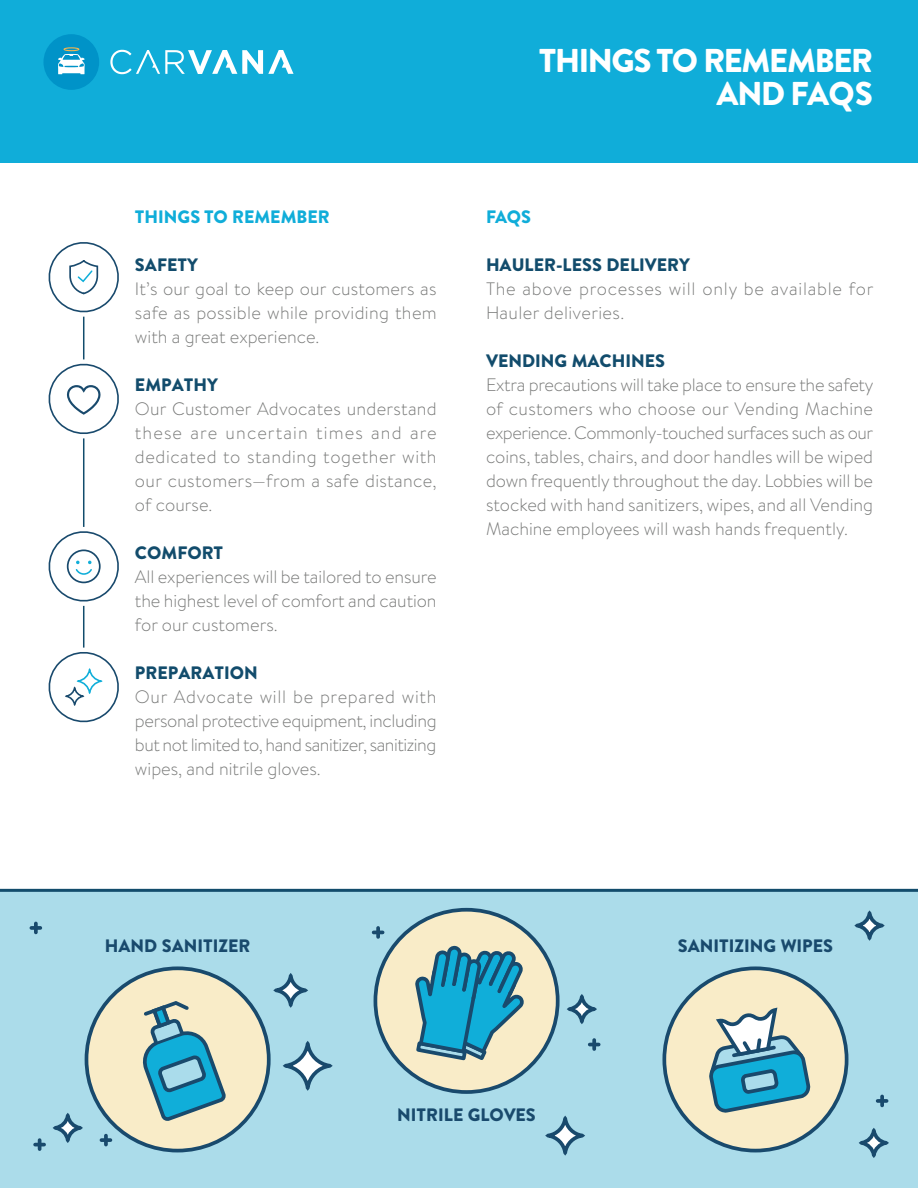
<style>
.page{position:relative;width:918px;height:1188px;background:#fff}
.page>*{position:absolute;margin:0;border:0;box-sizing:border-box;transform-origin:0 0}
.t1{font:900 33px/33px "Brandon Text";letter-spacing:-.04em;color:#fff;text-align:right}
.t2{font:300 18px/24px "Brandon Text";color:#777877;text-align:justify}
.t3{font:900 18px "Brandon Text";color:#124c6c}
.t4{font:300 18px/24px "Brandon Text";letter-spacing:.04em;color:#777877}
.t5{font:900 18px "Brandon Text";color:#194a6d}
.t6{font:900 18px "Brandon Text";color:#10add9}
</style>
<div class="page">
<div style="left:0;top:0;width:918px;height:162px;background:#10add9"></div>
<div style="left:0;top:889px;width:918px;height:299px;background:#abdcea"></div>
<div style="left:375px;top:910px;width:183px;height:182px;background:#f9ecc8;border-radius:50%"></div>
<div style="left:664px;top:968px;width:183px;height:183px;background:#f9ecc8;border-radius:50%"></div>
<div style="left:662px;top:966px;width:186px;height:186px;border:4px solid #194a6d;border-radius:50%"></div>
<div style="left:86px;top:968px;width:183px;height:183px;background:#f9ecc8;border-radius:50%"></div>
<div style="left:85px;top:966px;width:186px;height:186px;border:4px solid #194a6d;border-radius:50%"></div>
<svg style="left:709px;top:1007px;width:102px;height:106px"></svg>
<svg style="left:142px;top:1001px;width:84px;height:120px"></svg>
<svg style="left:415px;top:945px;width:109px;height:116px"></svg>
<svg style="left:272px;top:976px;width:62px;height:164px;background:#a3d2e1"></svg>
<svg style="left:853px;top:888px;width:33px;height:98px;background:#9dcddc"></svg>
<svg style="left:51px;top:1068px;width:33px;height:120px;background:#a3d3e2"></svg>
<svg style="left:857px;top:1083px;width:33px;height:105px;background:#9ecede"></svg>
<svg style="left:101px;top:1136px;width:9px;height:9px"></svg>
<svg style="left:31px;top:923px;width:9px;height:9px"></svg>
<svg style="left:35px;top:1140px;width:9px;height:9px"></svg>
<svg style="left:374px;top:928px;width:9px;height:9px"></svg>
<svg style="left:544px;top:949px;width:55px;height:239px;background:#a5d1de"></svg>
<hr style="left:83px;top:265px;width:1px;height:415px;background:#124c6c">
<svg style="left:48px;top:526px;width:71px;height:78px"></svg>
<svg style="left:48px;top:359px;width:71px;height:78px"></svg>
<svg style="left:110px;top:50px;width:184px;height:24px"></svg>
<div style="left:43px;top:34px;width:56px;height:56px;background:#0093c8;border-radius:50%"></div>
<svg style="left:58px;top:47px;width:27px;height:27px"></svg>
<svg style="left:48px;top:242px;width:71px;height:73px"></svg>
<svg style="left:48px;top:647px;width:71px;height:76px"></svg>
<p class="t6" style="left:135px;top:204px;width:196px">THINGS TO REMEMBER</p>
<p class="t3" style="left:135px;top:252px;width:64px">SAFETY</p>
<p class="t2" style="left:135px;top:276px;width:303px">It’s our goal to keep our customers as safe as possible while providing them with a great experience.</p>
<p class="t3" style="left:135px;top:372px;width:84px">EMPATHY</p>
<p class="t2" style="left:135px;top:396px;width:303px">Our Customer Advocates understand these are uncertain times and are dedicated to standing together with our customers—from a safe distance, of course.</p>
<p class="t3" style="left:135px;top:540px;width:90px">COMFORT</p>
<p class="t2" style="left:135px;top:564px;width:303px">All experiences will be tailored to ensure the highest level of comfort and caution for our customers.</p>
<p class="t3" style="left:135px;top:660px;width:124px">PREPARATION</p>
<p class="t2" style="left:135px;top:684px;width:303px">Our Advocate will be prepared with personal protective equipment, including but not limited to, hand sanitizer, sanitizing wipes, and nitrile gloves.</p>
<h1 class="t1" style="left:539px;top:44px;width:336px">THINGS TO REMEMBER<br>AND FAQS</h1>
<p class="t6" style="left:486px;top:204px;width:47px">FAQS</p>
<p class="t3" style="left:486px;top:252px;width:206px">HAULER-LESS DELIVERY</p>
<p class="t4" style="left:486px;top:276px;width:389px">The above processes will only be available for<br>Hauler deliveries.</p>
<p class="t3" style="left:486px;top:348px;width:181px">VENDING MACHINES</p>
<p class="t2" style="left:486px;top:372px;width:389px">Extra precautions will take place to ensure the safety of customers who choose our Vending Machine experience. Commonly-touched surfaces such as our coins, tables, chairs, and door handles will be wiped down frequently throughout the day. Lobbies will be stocked with hand sanitizers, wipes, and all Vending Machine employees will wash hands frequently.</p>
<p class="t5" style="left:105px;top:933px;width:147px">HAND SANITIZER</p>
<p class="t5" style="left:678px;top:933px;width:157px">SANITIZING WIPES</p>
<p class="t5" style="left:397px;top:1102px;width:140px">NITRILE GLOVES</p>
</div>
